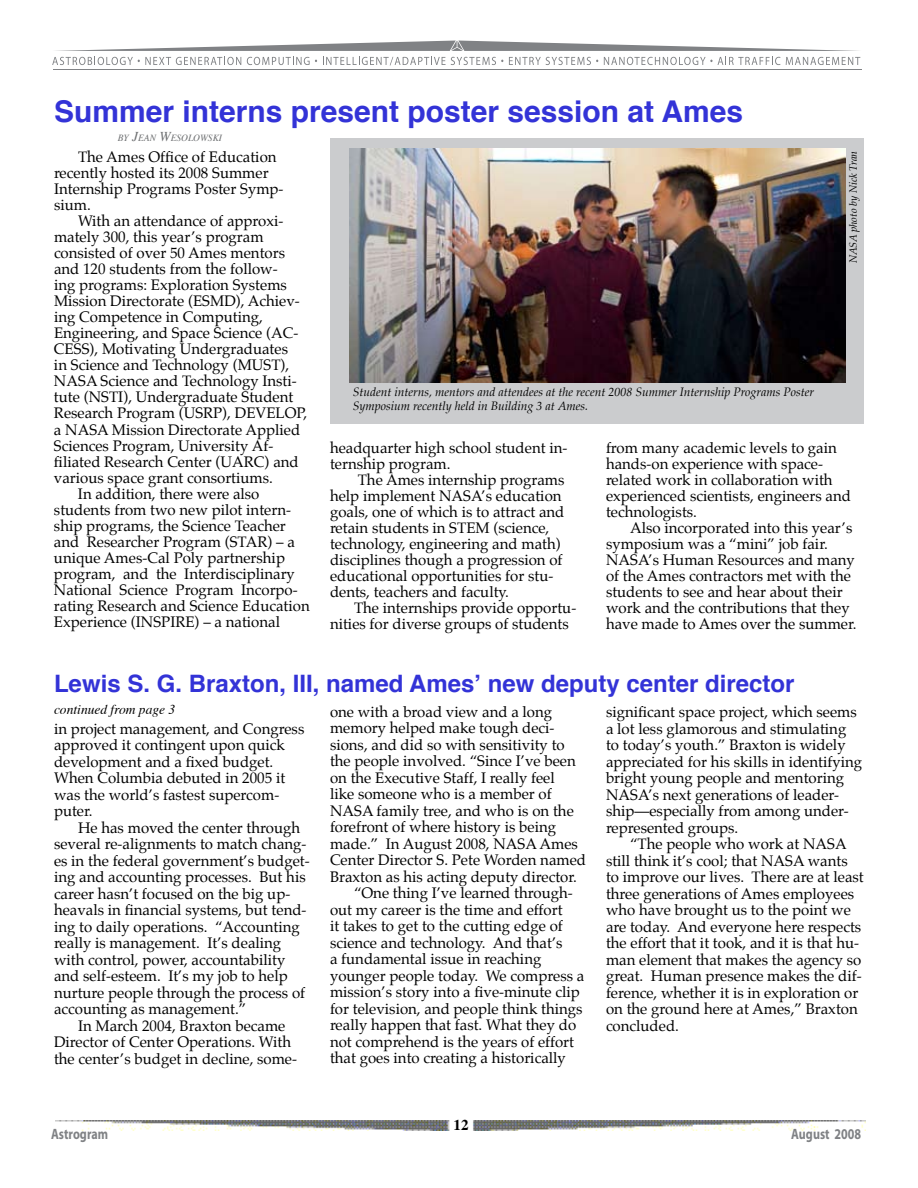
<style>
.page{position:relative;width:918px;height:1188px;background:#fff}
.page>*{position:absolute;margin:0;border:0;box-sizing:border-box;transform-origin:0 0}
.t1{font:700 30px "Helvetica";color:#3333d7}
.t2{font:700 24px "Helvetica";color:#3333d7}
.t3{font:15px/16.5px "Palatino";color:#000}
.t4{font:700 15px "Myriad";color:#808285;scale:.8 1}
.t5{font:700 15px "Times";color:#000}
.t6{font:italic 13.5px "Times";color:#000}
.t7{font:italic 12px/14.4px "Palatino";color:#000}
.t8{font:italic 10.5px "Palatino";color:#000}
.t9{font:italic 9.45px "Times";color:#6d6f71}
.s1{font-size:13.5px}
</style>
<div class="page">
<img style="left:55px;top:1120px;width:810px;height:11px">
<hr style="left:53px;top:69px;width:809px;height:1px;background:#808285">
<svg style="left:56px;top:40px;width:803px;height:11px"></svg>
<svg style="left:52px;top:57px;width:189px;height:8px"></svg>
<svg style="left:247px;top:57px;width:70px;height:8px"></svg>
<svg style="left:323px;top:57px;width:180px;height:8px"></svg>
<svg style="left:509px;top:57px;width:89px;height:8px"></svg>
<svg style="left:604px;top:57px;width:176px;height:8px"></svg>
<svg style="left:786px;top:57px;width:74px;height:8px"></svg>
<div style="left:330px;top:138px;width:534px;height:286px;background:#cbccce"></div>
<img style="left:350px;top:148px;width:495px;height:234px">
<h1 class="t1" style="left:54px;top:84px;width:691px">Summer interns present poster session at Ames</h1>
<p class="t9" style="left:118px;top:130px;width:106px">BY <span class="s1">J</span>EAN <span class="s1">W</span>ESOLOWSKI</p>
<p class="t3" style="left:54px;top:148px;width:231px;line-height:16px;text-indent:24px">The Ames Office of Education recently hosted its 2008 Summer<br>Internship Programs Poster Symp&shy;sium.</p>
<p class="t3" style="left:78px;top:212px;width:207px">With an attendance of approxi-</p>
<p class="t3" style="left:54px;top:228px;width:211px">mately 300, this year’s program</p>
<p class="t3" style="left:54px;top:245px;width:233px">consisted of over 50 Ames mentors</p>
<p class="t3" style="left:54px;top:261px;width:225px">and 120 students from the follow-</p>
<p class="t3" style="left:54px;top:277px;width:235px">ing programs: Exploration Systems</p>
<p class="t3" style="left:54px;top:293px;width:247px">Mission Directorate (ESMD), Achiev-</p>
<p class="t3" style="left:54px;top:309px;width:210px">ing Competence in Computing,</p>
<p class="t3" style="left:54px;top:325px;width:246px">Engineering, and Space Science (AC-</p>
<p class="t3" style="left:54px;top:341px;width:236px">CESS), Motivating Undergraduates</p>
<p class="t3" style="left:54px;top:357px;width:237px">in Science and Technology (MUST),</p>
<p class="t3" style="left:54px;top:373px;width:244px">NASA Science and Technology Insti-</p>
<p class="t3" style="left:54px;top:389px;width:241px">tute (NSTI), Undergraduate Student</p>
<p class="t3" style="left:54px;top:405px;width:255px">Research Program (USRP), DEVELOP,</p>
<p class="t3" style="left:54px;top:421px;width:248px">a NASA Mission Directorate Applied</p>
<p class="t3" style="left:54px;top:437px;width:221px">Sciences Program, University Af-</p>
<p class="t3" style="left:54px;top:453px;width:246px">filiated Research Center (UARC) and</p>
<p class="t3" style="left:54px;top:469px;width:220px">various space grant consortiums.</p>
<p class="t3" style="left:78px;top:485px;width:183px">In addition, there were also</p>
<p class="t3" style="left:54px;top:501px;width:239px">students from two new pilot intern-</p>
<p class="t3" style="left:54px;top:517px;width:233px">ship programs, the Science Teacher</p>
<p class="t3" style="left:54px;top:533px;width:242px">and Researcher Program (STAR) – a</p>
<p class="t3" style="left:54px;top:549px;width:233px">unique Ames-Cal Poly partnership</p>
<p class="t3" style="left:54px;top:566px;width:242px">program, and the Interdisciplinary</p>
<p class="t3" style="left:54px;top:582px;width:245px">National Science Program Incorpo-</p>
<p class="t3" style="left:54px;top:598px;width:257px">rating Research and Science Education</p>
<p class="t3" style="left:54px;top:614px;width:228px">Experience (INSPIRE) – a national</p>
<p class="t8" style="left:845px;top:263px;width:114px;rotate:-90deg">NASA photo by Nick Tran</p>
<p class="t7" style="left:353px;top:385px;width:463px">Student interns, mentors and attendees at the recent 2008 Summer Internship Programs Poster<br>Symposium recently held in Building 3 at Ames.</p>
<p class="t3" style="left:330px;top:439px;width:239px;line-height:16px">headquarter high school student in&shy;ternship program.</p>
<p class="t3" style="left:330px;top:471px;width:236px;line-height:16px;text-indent:28px">The Ames internship programs help implement NASA’s education goals, one of which is to attract and retain students in STEM (science, technology, engineering and math) disciplines though a progression of educational opportunities for stu&shy;dents, teachers and faculty.</p>
<p class="t3" style="left:330px;top:600px;width:248px;line-height:16px;text-indent:24px">The internships provide opportu&shy;nities for diverse groups of students</p>
<p class="t3" style="left:606px;top:439px;width:246px;line-height:16px">from many academic levels to gain hands-on experience with space&shy;related work in collaboration with experienced scientists, engineers and technologists.</p>
<p class="t3" style="left:606px;top:520px;width:252px;line-height:16px;text-indent:24px">Also incorporated into this year’s symposium was a “mini” job fair.<br>NASA’s Human Resources and many of the Ames contractors met with the students to see and hear about their work and the contributions that they have made to Ames over the summer.</p>
<h2 class="t2" style="left:54px;top:662px;width:742px">Lewis S. G. Braxton, III, named Ames’ new deputy center director</h2>
<p class="t6" style="left:54px;top:698px;width:123px">continued from page 3</p>
<p class="t3" style="left:330px;top:703px;width:224px">one with a broad view and a long</p>
<p class="t3" style="left:330px;top:720px;width:226px">memory helped make tough deci-</p>
<p class="t3" style="left:330px;top:736px;width:236px">sions, and did so with sensitivity to</p>
<p class="t3" style="left:330px;top:753px;width:247px">the people involved. “Since I’ve been</p>
<p class="t3" style="left:330px;top:769px;width:226px">on the Executive Staff, I really feel</p>
<p class="t3" style="left:330px;top:786px;width:223px">like someone who is a member of</p>
<p class="t3" style="left:330px;top:802px;width:245px">NASA family tree, and who is on the</p>
<p class="t3" style="left:330px;top:819px;width:228px">forefront of where history is being</p>
<p class="t3" style="left:330px;top:835px;width:249px">made.” In August 2008, NASA Ames</p>
<p class="t3" style="left:330px;top:852px;width:258px">Center Director S. Pete Worden named</p>
<p class="t3" style="left:330px;top:868px;width:249px">Braxton as his acting deputy director.</p>
<p class="t3" style="left:354px;top:885px;width:220px">“One thing I’ve learned through-</p>
<p class="t3" style="left:330px;top:901px;width:234px">out my career is the time and effort</p>
<p class="t3" style="left:330px;top:918px;width:234px">it takes to get to the cutting edge of</p>
<p class="t3" style="left:330px;top:934px;width:234px">science and technology. And that’s</p>
<p class="t3" style="left:330px;top:951px;width:213px">a fundamental issue in reaching</p>
<p class="t3" style="left:330px;top:967px;width:256px">younger people today. We compress a</p>
<p class="t3" style="left:330px;top:984px;width:251px">mission’s story into a five-minute clip</p>
<p class="t3" style="left:330px;top:1000px;width:254px">for television, and people think things</p>
<p class="t3" style="left:330px;top:1017px;width:248px">really happen that fast. What they do</p>
<p class="t3" style="left:330px;top:1033px;width:246px">not comprehend is the years of effort</p>
<p class="t3" style="left:330px;top:1050px;width:237px">that goes into creating a historically</p>
<p class="t3" style="left:606px;top:704px;width:258px">significant space project, which seems a lot less glamorous and stimulating to today’s youth.” Braxton is widely appreciated for his skills in identifying bright young people and mentoring NASA’s next generations of leader&shy;ship—especially from among under&shy;represented groups.</p>
<p class="t3" style="left:606px;top:836px;width:259px;text-indent:24px">“The people who work at NASA still think it’s cool; that NASA wants to improve our lives. There are at least three generations of Ames employees who have brought us to the point we are today. And everyone here respects the effort that it took, and it is that hu&shy;man element that makes the agency so great. Human presence makes the dif&shy;ference, whether it is in exploration or on the ground here at Ames,” Braxton concluded.</p>
<p class="t3" style="left:54px;top:720px;width:252px">in project management, and Congress approved it contingent upon quick development and a fixed budget.<br>When Columbia debuted in 2005 it was the world’s fastest supercom&shy;puter.</p>
<p class="t3" style="left:78px;top:819px;width:224px">He has moved the center through</p>
<p class="t3" style="left:54px;top:836px;width:254px">several re-alignments to match chang-</p>
<p class="t3" style="left:54px;top:852px;width:257px">es in the federal government’s budget-</p>
<p class="t3" style="left:54px;top:869px;width:253px">ing and accounting processes. But his</p>
<p class="t3" style="left:54px;top:885px;width:238px">career hasn’t focused on the big up-</p>
<p class="t3" style="left:54px;top:902px;width:254px">heavals in financial systems, but tend-</p>
<p class="t3" style="left:54px;top:918px;width:247px">ing to daily operations. “Accounting</p>
<p class="t3" style="left:54px;top:935px;width:229px">really is management. It’s dealing</p>
<p class="t3" style="left:54px;top:951px;width:233px">with control, power, accountability</p>
<p class="t3" style="left:54px;top:968px;width:235px">and self-esteem. It’s my job to help</p>
<p class="t3" style="left:54px;top:984px;width:253px">nurture people through the process of</p>
<p class="t3" style="left:54px;top:1001px;width:194px">accounting as management.”</p>
<p class="t3" style="left:78px;top:1017px;width:209px">In March 2004, Braxton became</p>
<p class="t3" style="left:54px;top:1034px;width:239px">Director of Center Operations. With</p>
<p class="t3" style="left:54px;top:1050px;width:245px">the center’s budget in decline, some-</p>
<p class="t5" style="left:454px;top:1110px;width:16px">12</p>
<p class="t4" style="left:51px;top:1127px;width:73px">Astrogram</p>
<p class="t4" style="left:791px;top:1127px;width:89px">August 2008</p>
</div>
